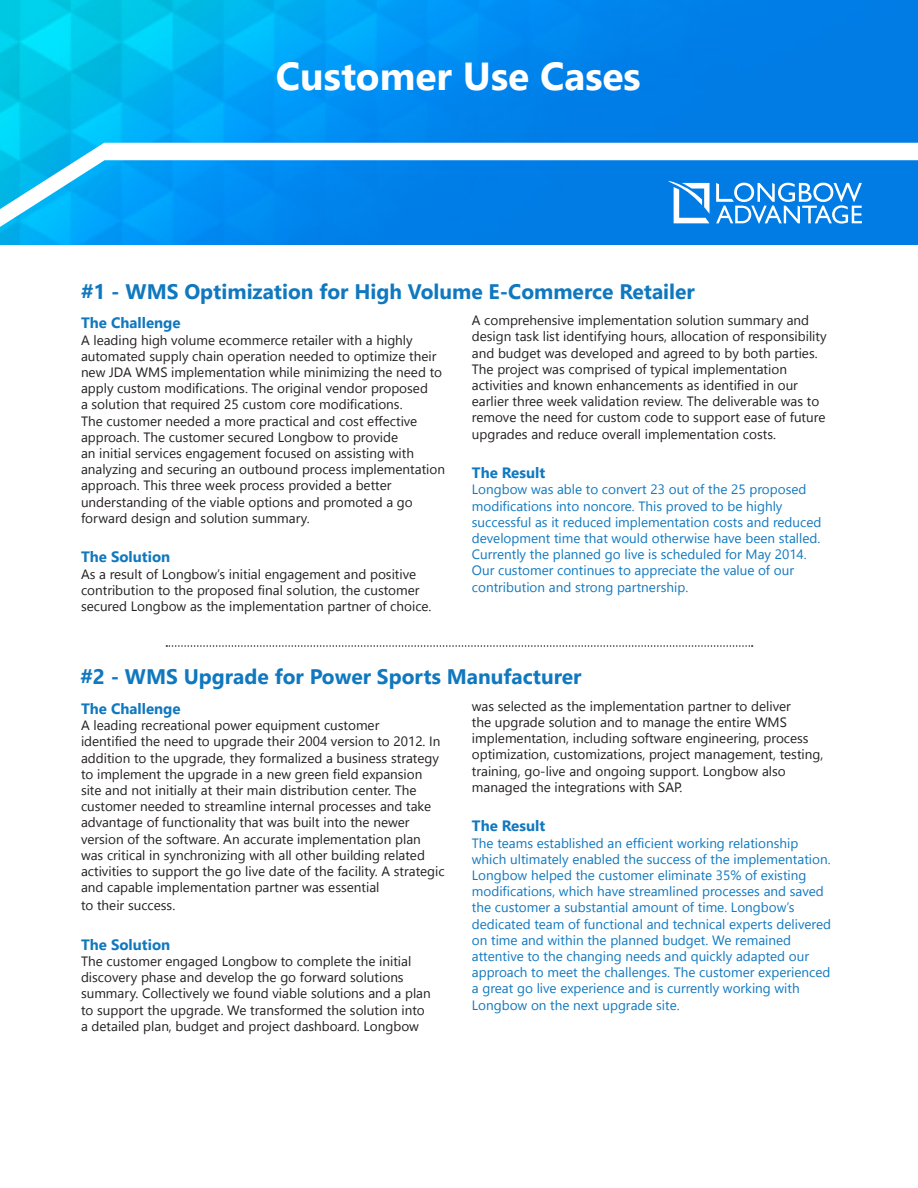
<style>
.page{position:relative;width:918px;height:1188px;background:#fff}
.page>*{position:absolute;margin:0;border:0;box-sizing:border-box;transform-origin:0 0}
.t1{font:700 39px "Nirmala UI";color:#fff}
.t2{font:700 21px "Nirmala UI";color:#1078bf}
.t3{font:700 15px "Nirmala UI";color:#1078bf}
.t4{font:13.5px/16.2px "Nirmala UI";color:#231f20}
.t5{font:13.5px/16.2px "Nirmala UI";color:#1078bf}
</style>
<div class="page">
<img style="left:0;top:0;width:918px;height:142px">
<svg style="left:0;top:142px;width:918px;height:102px"></svg>
<svg style="left:716px;top:183px;width:146px;height:41px"></svg>
<svg style="left:662px;top:178px;width:48px;height:45px"></svg>
<svg style="left:166px;top:645px;width:587px;height:2px"></svg>
<h1 class="t1" style="left:276px;top:45px;width:366px">Customer Use Cases</h1>
<p class="t2" style="left:81px;top:274px;width:615px">#1 - WMS Optimization for High Volume E-Commerce Retailer</p>
<p class="t3" style="left:81px;top:311px;width:101px">The Challenge</p>
<p class="t4" style="left:81px;top:331px;width:366px">A leading high volume ecommerce retailer with a highly automated supply chain operation needed to optimize their new JDA WMS implementation while minimizing the need to apply custom modifications. The original vendor proposed<br>a solution that required 25 custom core modifications.<br>The customer needed a more practical and cost effective approach. The customer secured Longbow to provide<br>an initial services engagement focused on assisting with analyzing and securing an outbound process implementation approach. This three week process provided a better understanding of the viable options and promoted a go forward design and solution summary.</p>
<p class="t3" style="left:81px;top:545px;width:91px">The Solution</p>
<p class="t4" style="left:81px;top:565px;width:352px">As a result of Longbow’s initial engagement and positive contribution to the proposed final solution, the customer secured Longbow as the implementation partner of choice.</p>
<p class="t4" style="left:472px;top:311px;width:356px">A comprehensive implementation solution summary and design task list identifying hours, allocation of responsibility and budget was developed and agreed to by both parties.<br>The project was comprised of typical implementation activities and known enhancements as identified in our earlier three week validation review. The deliverable was to remove the need for custom code to support ease of future upgrades and reduce overall implementation costs.</p>
<p class="t3" style="left:472px;top:460px;width:75px">The Result</p>
<p class="t5" style="left:472px;top:481px;width:351px">Longbow was able to convert 23 out of the 25 proposed modifications into noncore. This proved to be highly successful as it reduced implementation costs and reduced development time that would otherwise have been stalled.<br>Currently the planned go live is scheduled for May 2014.<br>Our customer continues to appreciate the value of our contribution and strong partnership.</p>
<p class="t2" style="left:80px;top:660px;width:503px">#2 - WMS Upgrade for Power Sports Manufacturer</p>
<p class="t3" style="left:81px;top:696px;width:101px">The Challenge</p>
<p class="t4" style="left:81px;top:716px;width:300px">A leading recreational power equipment customer</p>
<p class="t4" style="left:81px;top:733px;width:365px">identified the need to upgrade their 2004 version to 2012. In addition to the upgrade, they formalized a business strategy to implement the upgrade in a new green field expansion site and not initially at their main distribution center. The customer needed to streamline internal processes and take advantage of functionality that was built into the newer version of the software. An accurate implementation plan was critical in synchronizing with all other building related activities to support the go live date of the facility. A strategic and capable implementation partner was essential</p>
<p class="t4" style="left:81px;top:896px;width:96px">to their success.</p>
<p class="t3" style="left:81px;top:932px;width:91px">The Solution</p>
<p class="t4" style="left:81px;top:952px;width:351px">The customer engaged Longbow to complete the initial discovery phase and develop the go forward solutions summary. Collectively we found viable solutions and a plan to support the upgrade. We transformed the solution into a detailed plan, budget and project dashboard. Longbow</p>
<p class="t4" style="left:472px;top:697px;width:353px">was selected as the implementation partner to deliver<br>the upgrade solution and to manage the entire WMS implementation, including software engineering, process optimization, customizations, project management, testing, training, go-live and ongoing support. Longbow also managed the integrations with SAP.</p>
<p class="t3" style="left:472px;top:814px;width:75px">The Result</p>
<p class="t5" style="left:472px;top:834px;width:361px">The teams established an efficient working relationship which ultimately enabled the success of the implementation.<br>Longbow helped the customer eliminate 35% of existing modifications, which have streamlined processes and saved the customer a substantial amount of time. Longbow’s dedicated team of functional and technical experts delivered on time and within the planned budget. We remained attentive to the changing needs and quickly adapted our approach to meet the challenges. The customer experienced a great go live experience and is currently working with Longbow on the next upgrade site.</p>
</div>
